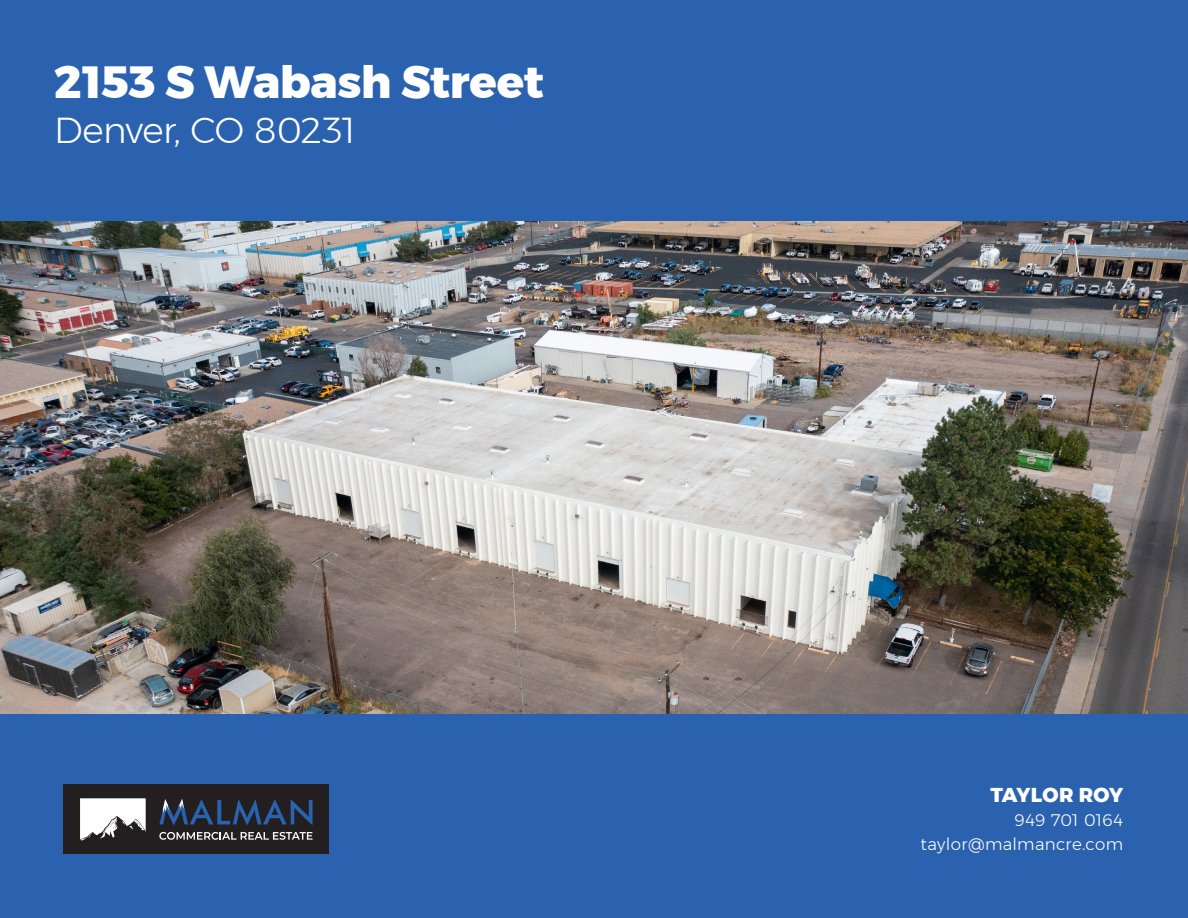
<style>
.page{position:relative;width:1188px;height:918px;background:#2a62af}
.page>*{position:absolute;margin:0;border:0;box-sizing:border-box;transform-origin:0 0}
.t1{font:800 45px "Montserrat";letter-spacing:-.01em;color:#fff}
.t2{font:300 36px "Montserrat";letter-spacing:-.02em;color:#fff}
.t3{font:800 20.1px "Montserrat";letter-spacing:.01em;color:#fff}
.t4{font:300 16.65px "Montserrat";letter-spacing:.015em;color:#fff}
</style>
<div class="page">
<div style="left:63px;top:785px;width:266px;height:69px;background:#231f20"></div>
<svg style="left:159px;top:832px;width:154px;height:8px"></svg>
<svg style="left:159px;top:799px;width:154px;height:26px"></svg>
<svg style="left:80px;top:798px;width:66px;height:43px"></svg>
<img style="left:0;top:221px;width:1188px;height:493px">
<p class="t1" style="left:54px;top:45px;width:491px">2153 S Wabash Street</p>
<p class="t2" style="left:54px;top:103px;width:303px">Denver, CO 80231</p>
<p class="t3" style="left:990px;top:778px;width:134px">TAYLOR ROY</p>
<p class="t4" style="left:1014px;top:807px;width:110px">949 701 0164</p>
<p class="t4" style="left:921px;top:831px;width:204px">taylor@malmancre.com</p>
</div>
